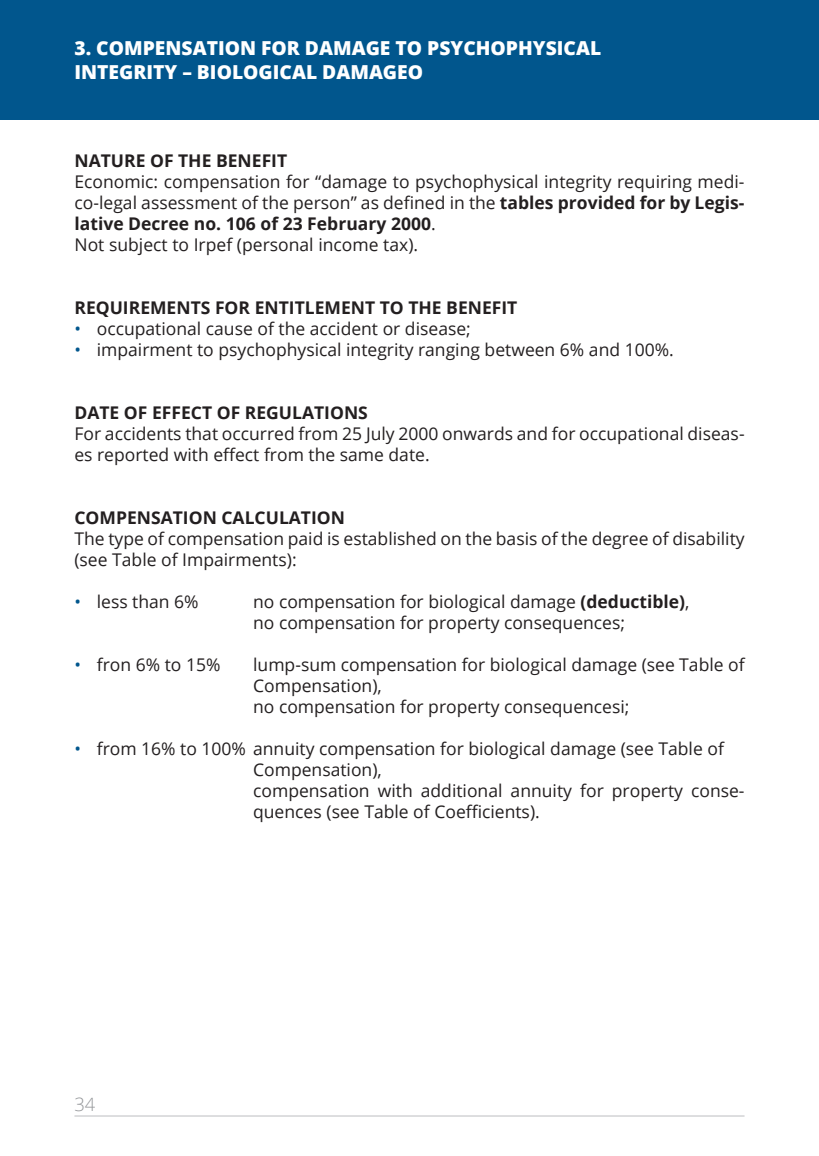
<style>
.page{position:relative;width:819px;height:1156px;background:#fff}
.page>*{position:absolute;margin:0;border:0;box-sizing:border-box;transform-origin:0 0}
.t1{font:800 19.25px/24.5px "Open Sans";color:#fff}
.t2{font:300 18.38px "Open Sans";color:#939598}
.t3{font:17.5px/21px "Open Sans";color:#231f20}
.t4{font:700 17.5px "Open Sans";color:#231f20}
.s1{font-weight:700}
.s2{color:#01568d}
</style>
<div class="page">
<hr style="left:74px;top:1116px;width:670px;height:1px;background:#bcbdc0">
<div style="left:0;top:0;width:819px;height:119px;background:#01568d"></div>
<p class="t1" style="left:74px;top:35px;width:528px">3. COMPENSATION FOR DAMAGE TO PSYCHOPHYSICAL<br>INTEGRITY – BIOLOGICAL DAMAGEO</p>
<p class="t4" style="left:74px;top:148px;width:214px">NATURE OF THE BENEFIT</p>
<p class="t3" style="left:74px;top:171px;width:671px">Economic: compensation for “damage to psychophysical integrity requiring medi&shy;co-legal assessment of the person” as defined in the <span class="s1">tables provided for by Legis&shy;lative Decree no. 106 of 23 February 2000</span>.<br>Not subject to Irpef (personal income tax).</p>
<p class="t4" style="left:74px;top:295px;width:444px">REQUIREMENTS FOR ENTITLEMENT TO THE BENEFIT</p>
<p class="t3" style="left:74px;top:318px;width:398px"><span class="s2">•</span> occupational cause of the accident or disease;</p>
<p class="t3" style="left:74px;top:339px;width:601px"><span class="s2">•</span> impairment to psychophysical integrity ranging between 6% and 100%.</p>
<p class="t4" style="left:74px;top:400px;width:295px">DATE OF EFFECT OF REGULATIONS</p>
<p class="t3" style="left:74px;top:423px;width:671px">For accidents that occurred from 25 July 2000 onwards and for occupational diseas&shy;es reported with effect from the same date.</p>
<p class="t4" style="left:74px;top:505px;width:272px">COMPENSATION CALCULATION</p>
<p class="t3" style="left:74px;top:528px;width:671px">The type of compensation paid is established on the basis of the degree of disability (see Table of Impairments):</p>
<p class="t3" style="left:74px;top:591px;width:126px"><span class="s2">•</span> less than 6%</p>
<p class="t3" style="left:253px;top:591px;width:438px">no compensation for biological damage <span class="s1">(deductible)</span>, no compensation for property consequences;</p>
<p class="t3" style="left:74px;top:654px;width:147px"><span class="s2">•</span> fron 6% to 15%</p>
<p class="t3" style="left:253px;top:654px;width:493px">lump-sum compensation for biological damage (see Table of<br>Compensation),<br>no compensation for property consequencesi;</p>
<p class="t3" style="left:253px;top:738px;width:493px;text-indent:-179px"><span class="s2">•</span> from 16% to 100% annuity compensation for biological damage (see Table of Compensation),<br>compensation with additional annuity for property conse&shy;quences (see Table of Coefficients).</p>
<p class="t2" style="left:74px;top:1091px;width:22px">34</p>
</div>
